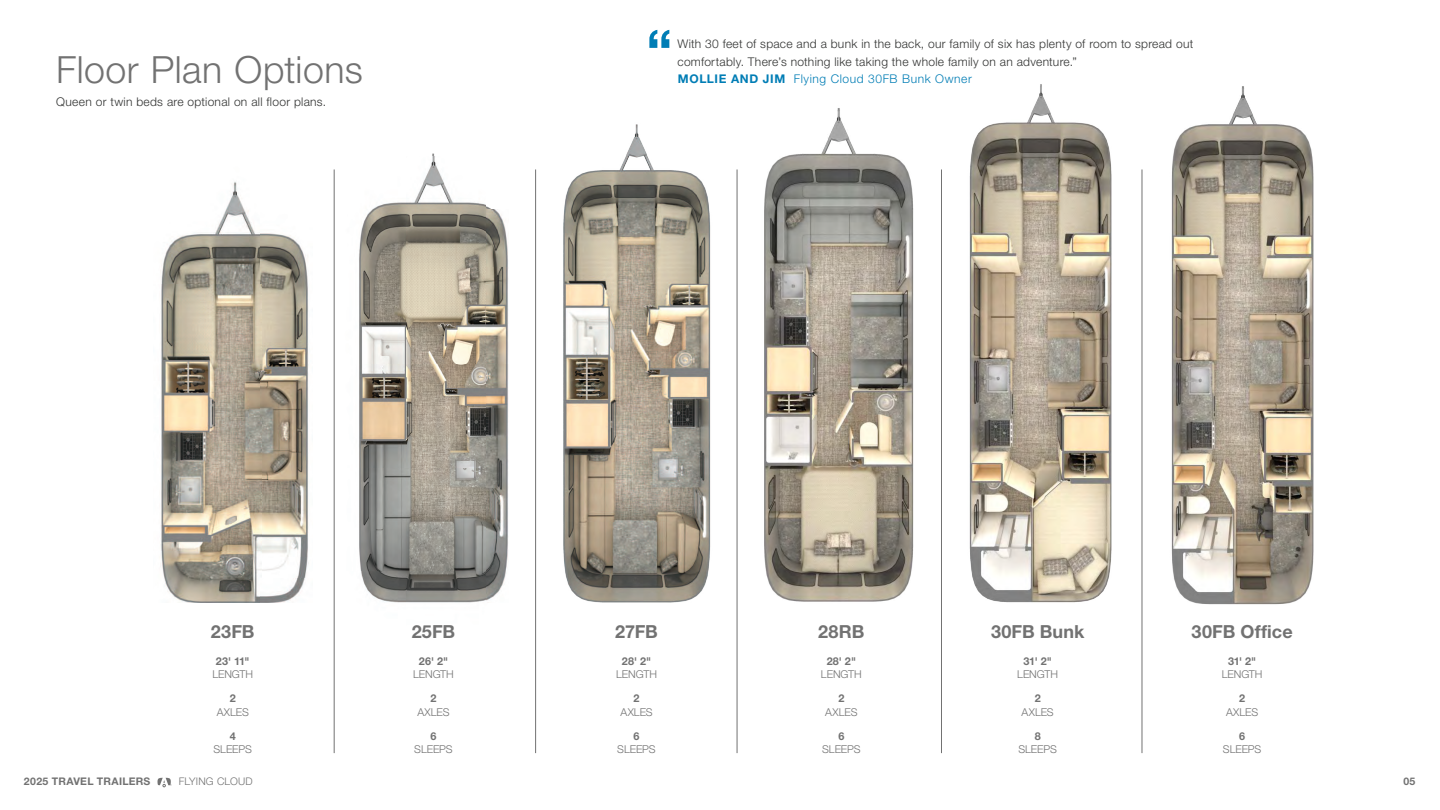
<style>
.page{position:relative;width:1440px;height:810px;background:#fff}
.page>*{position:absolute;margin:0;border:0;box-sizing:border-box;transform-origin:0 0}
.t1{font:700 56.25px "Helvetica Neue LT Std";color:#007db5}
.t2{font:300 37.5px "Helvetica Neue LT Std";letter-spacing:.01em;color:#727272}
.t3{font:700 18px "Helvetica Neue LT Std";letter-spacing:.005em;color:#727272}
.t4{font:300 12px/17.2px "Helvetica Neue LT Std";letter-spacing:.02em;color:#323332}
.t5{font:300 12px "Helvetica Neue LT Std";letter-spacing:.05em;color:#007db5}
.t6{font:300 10.8px "Helvetica Neue LT Std";letter-spacing:-.005em;color:#727272}
.t7{font:700 10.8px "Helvetica Neue LT Std";letter-spacing:.015em;color:#727272}
.t8{font:700 10.5px "Helvetica Neue LT Std";letter-spacing:.03em;color:#727272}
.t9{font:300 10.5px "Helvetica Neue LT Std";letter-spacing:.015em;color:#727272}
.s1{font-weight:700}
</style>
<div class="page">
<img style="left:333px;top:156px;width:154px;height:518px">
<img style="left:487px;top:206px;width:22px;height:394px">
<svg style="left:158px;top:778px;width:14px;height:9px"></svg>
<img style="left:161px;top:182px;width:148px;height:420px">
<hr style="left:334px;top:169px;width:1px;height:584px;background:#727272">
<hr style="left:535px;top:169px;width:1px;height:584px;background:#727272">
<img style="left:563px;top:124px;width:148px;height:479px">
<hr style="left:737px;top:169px;width:1px;height:584px;background:#727272">
<img style="left:764px;top:108px;width:150px;height:494px">
<hr style="left:1142px;top:169px;width:1px;height:584px;background:#727272">
<img style="left:1171px;top:86px;width:143px;height:519px">
<hr style="left:941px;top:169px;width:1px;height:584px;background:#727272">
<img style="left:969px;top:84px;width:143px;height:519px">
<h2 class="t2" style="left:56px;top:56px;width:308px">Floor Plan Options</h2>
<p class="t4" style="left:56px;top:95px;width:271px">Queen or twin beds are optional on all floor plans.</p>
<h1 class="t1" style="left:646px;top:29px;width:28px">“</h1>
<p class="t4" style="left:677px;top:37px;width:517px">With 30 feet of space and a bunk in the back, our family of six has plenty of room to spread out comfortably. There’s nothing like taking the whole family on an adventure.”</p>
<p class="t5" style="left:678px;top:74px;width:296px"><span class="s1">MOLLIE AND JIM</span> Flying Cloud 30FB Bunk Owner</p>
<h3 class="t3" style="left:211px;top:625px;width:45px">23FB</h3>
<h3 class="t3" style="left:412px;top:625px;width:45px">25FB</h3>
<h3 class="t3" style="left:615px;top:625px;width:44px">27FB</h3>
<h3 class="t3" style="left:818px;top:625px;width:48px">28RB</h3>
<h3 class="t3" style="left:991px;top:625px;width:95px">30FB Bunk</h3>
<h3 class="t3" style="left:1192px;top:625px;width:103px">30FB Office</h3>
<p class="t7" style="left:216px;top:657px;width:35px">23' 11"</p>
<p class="t7" style="left:419px;top:657px;width:31px">26' 2"</p>
<p class="t7" style="left:622px;top:657px;width:31px">28' 2"</p>
<p class="t7" style="left:827px;top:657px;width:31px">28' 2"</p>
<p class="t7" style="left:1024px;top:657px;width:30px">31' 2"</p>
<p class="t7" style="left:1228px;top:657px;width:30px">31' 2"</p>
<p class="t6" style="left:212px;top:670px;width:42px">LENGTH</p>
<p class="t6" style="left:413px;top:670px;width:42px">LENGTH</p>
<p class="t6" style="left:616px;top:670px;width:42px">LENGTH</p>
<p class="t6" style="left:821px;top:670px;width:42px">LENGTH</p>
<p class="t6" style="left:1017px;top:670px;width:42px">LENGTH</p>
<p class="t6" style="left:1222px;top:670px;width:42px">LENGTH</p>
<p class="t7" style="left:230px;top:695px;width:8px">2</p>
<p class="t7" style="left:430px;top:695px;width:8px">2</p>
<p class="t7" style="left:634px;top:695px;width:8px">2</p>
<p class="t7" style="left:838px;top:695px;width:8px">2</p>
<p class="t7" style="left:1035px;top:695px;width:8px">2</p>
<p class="t7" style="left:1239px;top:695px;width:8px">2</p>
<p class="t6" style="left:217px;top:708px;width:34px">AXLES</p>
<p class="t6" style="left:417px;top:708px;width:34px">AXLES</p>
<p class="t6" style="left:620px;top:708px;width:34px">AXLES</p>
<p class="t6" style="left:825px;top:708px;width:34px">AXLES</p>
<p class="t6" style="left:1022px;top:708px;width:34px">AXLES</p>
<p class="t6" style="left:1226px;top:708px;width:34px">AXLES</p>
<p class="t7" style="left:230px;top:732px;width:8px">4</p>
<p class="t7" style="left:430px;top:732px;width:8px">6</p>
<p class="t7" style="left:634px;top:732px;width:8px">6</p>
<p class="t7" style="left:838px;top:732px;width:8px">6</p>
<p class="t7" style="left:1035px;top:732px;width:8px">8</p>
<p class="t7" style="left:1239px;top:732px;width:8px">6</p>
<p class="t6" style="left:214px;top:745px;width:40px">SLEEPS</p>
<p class="t6" style="left:414px;top:745px;width:40px">SLEEPS</p>
<p class="t6" style="left:617px;top:745px;width:40px">SLEEPS</p>
<p class="t6" style="left:822px;top:745px;width:40px">SLEEPS</p>
<p class="t6" style="left:1018px;top:745px;width:40px">SLEEPS</p>
<p class="t6" style="left:1223px;top:745px;width:40px">SLEEPS</p>
<p class="t8" style="left:24px;top:778px;width:128px">2025 TRAVEL TRAILERS</p>
<p class="t9" style="left:179px;top:778px;width:75px">FLYING CLOUD</p>
<p class="t8" style="left:1403px;top:778px;width:14px">05</p>
</div>
